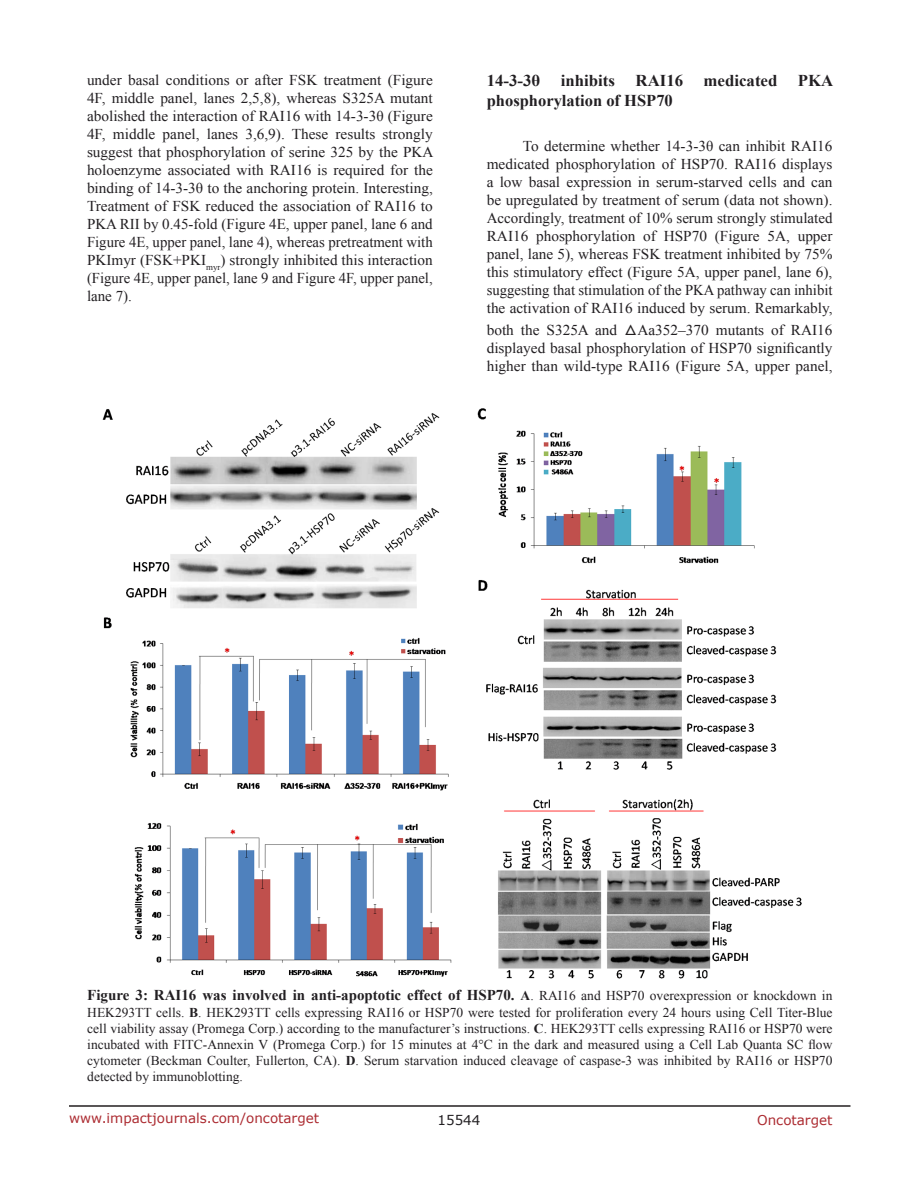
<style>
.page{position:relative;width:918px;height:1188px;background:#fff}
.page>*{position:absolute;margin:0;border:0;box-sizing:border-box;transform-origin:0 0}
.SubHeading{font:700 16.5px/19.8px "Times New Roman";color:#221f22}
.BodyText{font:15px/18px "Times New Roman";color:#221f22;text-align:justify}
.FigureText{font:700 15px "Times New Roman";color:#221f22}
.FigureText-2{font:13.5px/16.2px "Times New Roman";color:#221f22;text-align:justify}
.t1{font:13.5px "Verdana";color:#ac2b31}
.t2{font:13.5px "Verdana";color:#221f22}
.s1{font-family:"Cambria Math";font-size:18px;color:#231f20}
.s2{font-size:13.5px}
.s3{font-weight:400;font-size:13.5px}
.s4{font-weight:700}
</style>
<div class="page">
<hr style="left:69px;top:1105px;width:781px;height:2px;background:#231f20">
<img style="left:102px;top:408px;width:700px;height:571px">
<p class="BodyText" style="left:87px;top:71px;width:348px">under basal conditions or after FSK treatment (Figure 4F, middle panel, lanes 2,5,8), whereas S325A mutant abolished the interaction of RAI16 with 14-3-3θ (Figure 4F, middle panel, lanes 3,6,9). These results strongly suggest that phosphorylation of serine 325 by the PKA holoenzyme associated with RAI16 is required for the binding of 14-3-3θ to the anchoring protein. Interesting, Treatment of FSK reduced the association of RAI16 to PKA RII by 0.45-fold (Figure 4E, upper panel, lane 6 and Figure 4E, upper panel, lane 4), whereas pretreatment with PKImyr (FSK+PKI<sub>myr</sub>) strongly inhibited this interaction (Figure 4E, upper panel, lane 9 and Figure 4F, upper panel, lane 7).</p>
<p class="SubHeading" style="left:487px;top:70px;width:348px">14-3-3θ inhibits RAI16 medicated PKA phosphorylation of HSP70</p>
<p class="BodyText" style="left:487px;top:137px;width:347px;text-indent:36px">To determine whether 14-3-3θ can inhibit RAI16 medicated phosphorylation of HSP70. RAI16 displays a low basal expression in serum-starved cells and can be upregulated by treatment of serum (data not shown).<br>Accordingly, treatment of 10% serum strongly stimulated RAI16 phosphorylation of HSP70 (Figure 5A, upper panel, lane 5), whereas FSK treatment inhibited by 75% this stimulatory effect (Figure 5A, upper panel, lane 6), suggesting that stimulation of the PKA pathway can inhibit the activation of RAI16 induced by serum. Remarkably,</p>
<p class="BodyText" style="left:487px;top:320px;width:347px">both the S325A and <span class="s1">△</span>Aa352–370 mutants of RAI16 displayed basal phosphorylation of HSP70 significantly higher than wild-type RAI16 (Figure 5A, upper panel,</p>
<p class="FigureText" style="left:87px;top:985px;width:747px">Figure 3: RAI16 was involved in anti-apoptotic effect of HSP70. <span class="s2">A</span><span class="s3">. RAI16 and HSP70 overexpression or knockdown in</span></p>
<p class="FigureText-2" style="left:87px;top:1004px;width:747px">HEK293TT cells. <span class="s4">B</span>. HEK293TT cells expressing RAI16 or HSP70 were tested for proliferation every 24 hours using Cell Titer-Blue cell viability assay (Promega Corp.) according to the manufacturer’s instructions. <span class="s4">C</span>. HEK293TT cells expressing RAI16 or HSP70 were incubated with FITC-Annexin V (Promega Corp.) for 15 minutes at 4°C in the dark and measured using a Cell Lab Quanta SC flow cytometer (Beckman Coulter, Fullerton, CA). <span class="s4">D</span>. Serum starvation induced cleavage of caspase-3 was inhibited by RAI16 or HSP70 detected by immunoblotting.</p>
<p class="t1" style="left:69px;top:1109px;width:252px">www.impactjournals.com/oncotarget</p>
<p class="t2" style="left:438px;top:1111px;width:44px">15544</p>
<p class="t1" style="left:757px;top:1111px;width:77px">Oncotarget</p>
</div>
